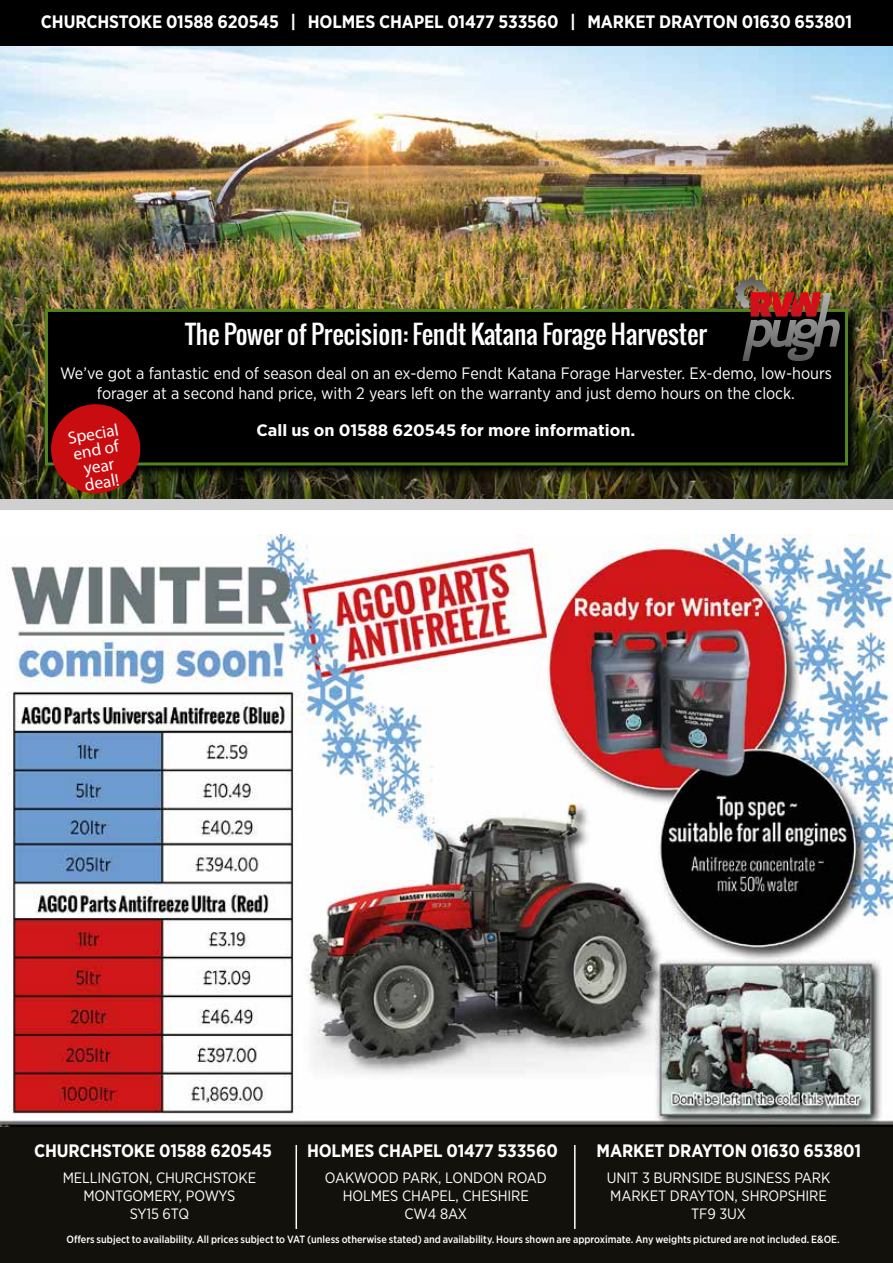
<style>
.page{position:relative;width:893px;height:1263px;background:#fff}
.page>*{position:absolute;margin:0;border:0;box-sizing:border-box;transform-origin:0 0}
.t1{font:25.5px "Oswald";color:#fff}
.t2{font:700 18px "Gotham Narrow";letter-spacing:-.01em;color:#fff}
.t3{font:17.25px/16.5px "Myriad Pro";color:#fff;text-align:center}
.t4{font:16.5px/19.8px "Gotham Narrow";color:#fff;text-align:center}
.t5{font:700 16.5px "Gotham Narrow";color:#fff;scale:1.12 1}
.t6{font:15px/18px "Gotham Narrow";letter-spacing:-.01em;color:#fff;text-align:center}
.t7{font:500 10.5px "Gotham Narrow";color:#fff}
</style>
<div class="page">
<img style="left:0;top:45px;width:893px;height:455px">
<div style="left:0;top:1127px;width:893px;height:136px;background:#12110c"></div>
<div style="left:0;top:0;width:893px;height:45px;background:#000"></div>
<hr style="left:296px;top:1145px;width:1px;height:84px;background:#fff">
<hr style="left:574px;top:1145px;width:2px;height:84px;background:#fff">
<div style="left:0;top:500px;width:893px;height:10px;background:#d0d0d0"></div>
<img style="left:0;top:535px;width:893px;height:592px">
<img style="left:43px;top:307px;width:819px;height:172px">
<div style="left:46px;top:310px;width:800px;height:154px;background:#000"></div>
<div style="left:45px;top:309px;width:803px;height:156px;border:3px solid #548421"></div>
<img style="left:736px;top:277px;width:104px;height:84px">
<svg style="left:47px;top:401px;width:97px;height:96px"></svg>
<p class="t2" style="left:41px;top:10px;width:813px">CHURCHSTOKE 01588 620545 | HOLMES CHAPEL 01477 533560 | MARKET DRAYTON 01630 653801</p>
<h1 class="t1" style="left:185px;top:315px;width:523px">The Power of Precision: Fendt Katana Forage Harvester</h1>
<p class="t4" style="left:60px;top:363px;width:773px">We’ve got a fantastic end of season deal on an ex-demo Fendt Katana Forage Harvester. Ex-demo, low-hours forager at a second hand price, with 2 years left on the warranty and just demo hours on the clock.</p>
<p class="t5" style="left:256px;top:420px;width:340px">Call us on 01588 620545 for more information.</p>
<p class="t3" style="left:67px;top:430px;width:53px;rotate:-10deg">Special end of year deal!</p>
<p class="t2" style="left:34px;top:1139px;width:240px">CHURCHSTOKE 01588 620545</p>
<p class="t2" style="left:307px;top:1139px;width:252px">HOLMES CHAPEL 01477 533560</p>
<p class="t2" style="left:597px;top:1139px;width:266px">MARKET DRAYTON 01630 653801</p>
<p class="t6" style="left:63px;top:1168px;width:195px">MELLINGTON, CHURCHSTOKE<br>MONTGOMERY, POWYS<br>SY15 6TQ</p>
<p class="t6" style="left:325px;top:1168px;width:223px">OAKWOOD PARK, LONDON ROAD<br>HOLMES CHAPEL, CHESHIRE<br>CW4 8AX</p>
<p class="t6" style="left:607px;top:1168px;width:225px">UNIT 3 BURNSIDE BUSINESS PARK<br>MARKET DRAYTON, SHROPSHIRE<br>TF9 3UX</p>
<p class="t7" style="left:67px;top:1232px;width:775px">Offers subject to availability. All prices subject to VAT (unless otherwise stated) and availability. Hours shown are approximate. Any weights pictured are not included. E&amp;OE.</p>
</div>
